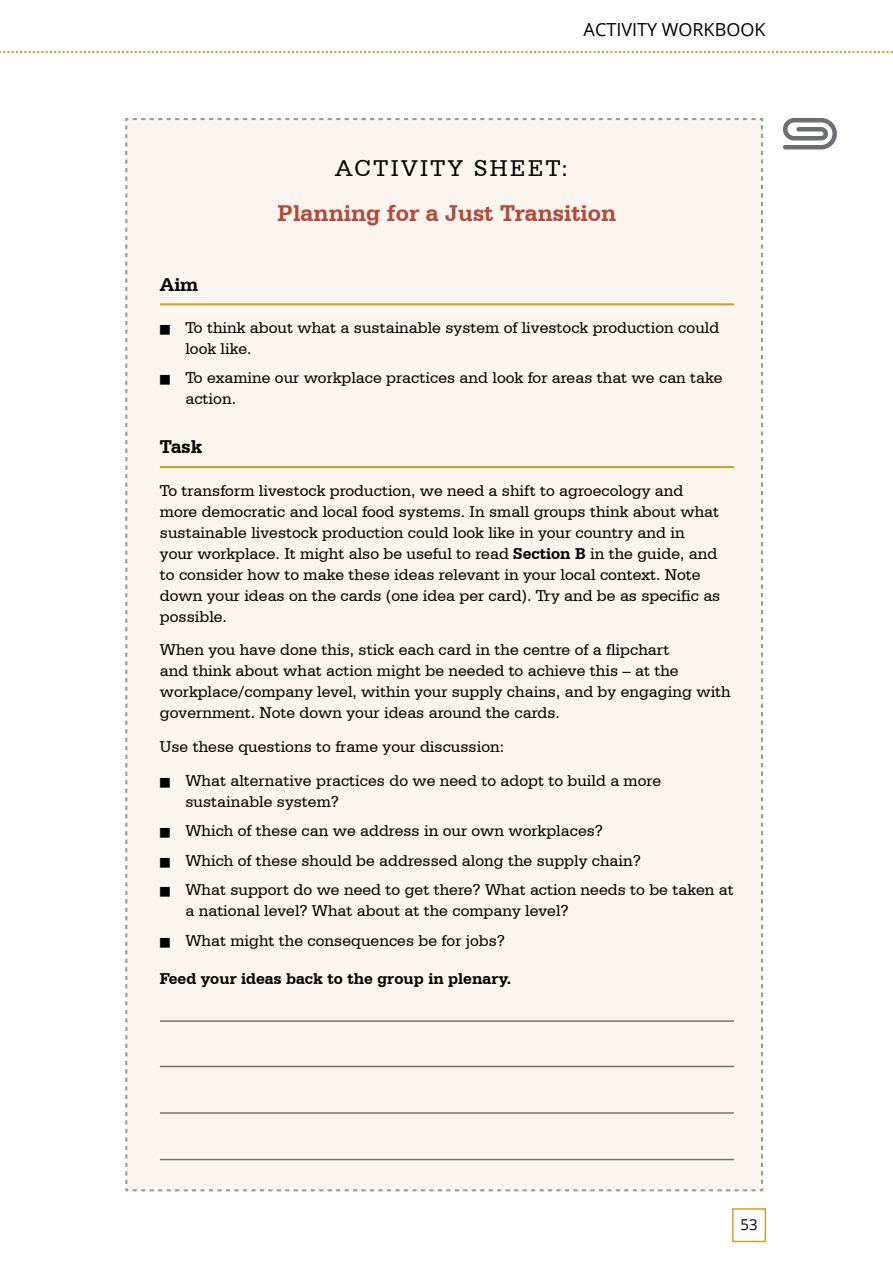
<style>
.page{position:relative;width:893px;height:1263px;background:#fff}
.page>*{position:absolute;margin:0;border:0;box-sizing:border-box;transform-origin:0 0}
.t1{font:700 24px "Serifa BT";color:#b5493a}
.t2{font:24px "Serifa BT";letter-spacing:.1em;color:#000}
.t3{font:700 19.5px "Serifa BT";color:#000}
.t4{font:18px "Open Sans";color:#000}
.t5{font:16.5px/21px "Serifa BT";color:#000}
.t6{font:700 16.5px "Serifa BT";color:#000}
.t7{font:15px "Open Sans";color:#000}
.s1{font-weight:700}
</style>
<div class="page">
<svg style="left:0;top:51px;width:893px;height:2px"></svg>
<div style="left:732px;top:1208px;width:34px;height:34px;border:2px solid #caa231"></div>
<div style="left:125px;top:118px;width:639px;height:1074px;background:#faf6ef"></div>
<svg style="left:783px;top:118px;width:54px;height:31px"></svg>
<hr style="left:160px;top:303px;width:574px;height:2px;background:#caa231">
<hr style="left:160px;top:466px;width:574px;height:2px;background:#caa231">
<hr style="left:160px;top:1020px;width:574px;height:2px;background:#6f717c">
<hr style="left:160px;top:1066px;width:574px;height:1px;background:#6f717c">
<hr style="left:160px;top:1112px;width:574px;height:2px;background:#6f717c">
<hr style="left:160px;top:1159px;width:574px;height:1px;background:#6f717c">
<p class="t4" style="left:584px;top:18px;width:183px">ACTIVITY WORKBOOK</p>
<h1 class="t2" style="left:335px;top:153px;width:235px">ACTIVITY SHEET:</h1>
<h1 class="t1" style="left:278px;top:199px;width:340px">Planning for a Just Transition</h1>
<p class="t3" style="left:160px;top:272px;width:40px">Aim</p>
<p class="t5" style="left:185px;top:317px;width:535px;text-indent:-26px">■ To think about what a sustainable system of livestock production could look like.</p>
<p class="t5" style="left:185px;top:367px;width:539px;text-indent:-26px">■ To examine our workplace practices and look for areas that we can take action.</p>
<p class="t3" style="left:160px;top:435px;width:44px">Task</p>
<p class="t5" style="left:160px;top:479px;width:562px">To transform livestock production, we need a shift to agroecology and more democratic and local food systems. In small groups think about what sustainable livestock production could look like in your country and in your workplace. It might also be useful to read <span class="s1">Section B</span> in the guide, and to consider how to make these ideas relevant in your local context. Note down your ideas on the cards (one idea per card). Try and be as specific as possible.</p>
<p class="t5" style="left:160px;top:639px;width:572px">When you have done this, stick each card in the centre of a flipchart<br>and think about what action might be needed to achieve this – at the workplace/company level, within your supply chains, and by engaging with government. Note down your ideas around the cards.</p>
<p class="t5" style="left:160px;top:736px;width:346px">Use these questions to frame your discussion:</p>
<p class="t5" style="left:185px;top:770px;width:477px;text-indent:-26px">■ What alternative practices do we need to adopt to build a more sustainable system?</p>
<p class="t5" style="left:160px;top:820px;width:445px">■ Which of these can we address in our own workplaces?</p>
<p class="t5" style="left:160px;top:850px;width:483px">■ Which of these should be addressed along the supply chain?</p>
<p class="t5" style="left:185px;top:879px;width:550px;text-indent:-26px">■ What support do we need to get there? What action needs to be taken at a national level? What about at the company level?</p>
<p class="t5" style="left:160px;top:930px;width:347px">■ What might the consequences be for jobs?</p>
<p class="t6" style="left:160px;top:968px;width:353px">Feed your ideas back to the group in plenary.</p>
<p class="t7" style="left:740px;top:1214px;width:19px">53</p>
</div>
